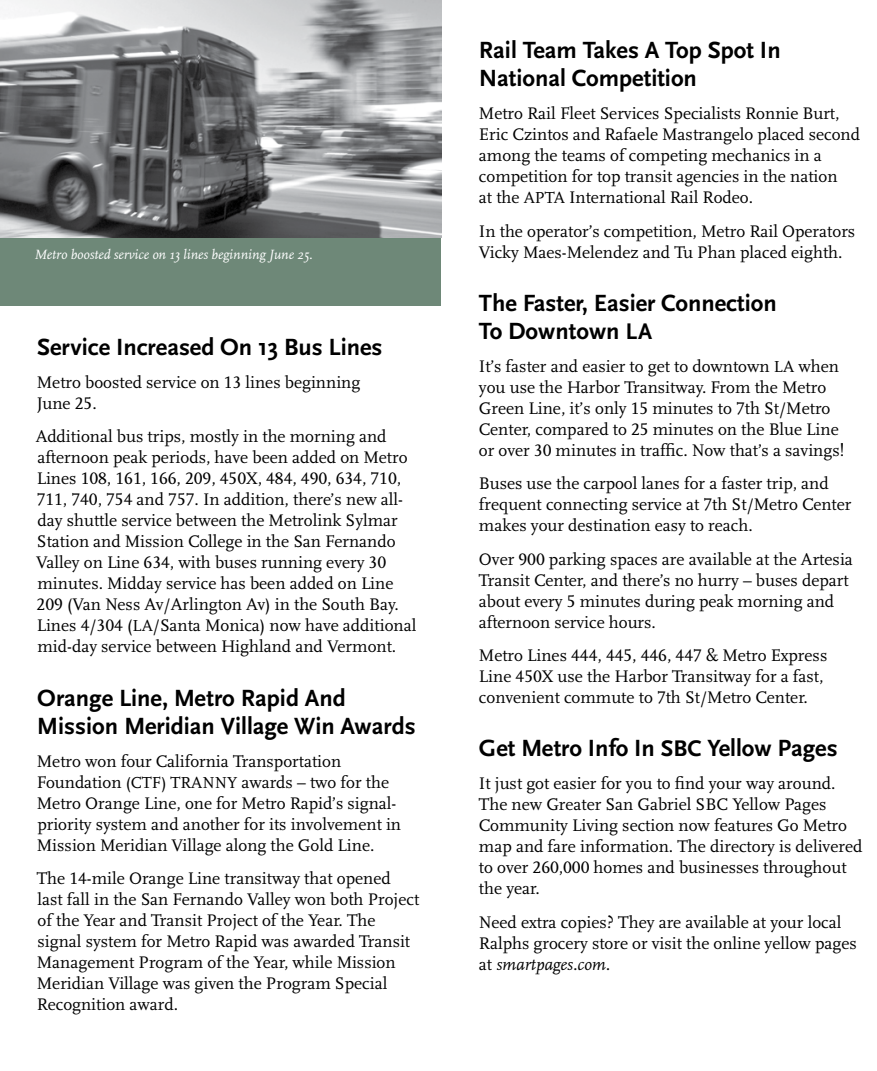
<style>
.page{position:relative;width:877px;height:1071px;background:#fff}
.page>*{position:absolute;margin:0;border:0;box-sizing:border-box;transform-origin:0 0}
.t1{font:700 24.5px/28px "Scala Sans LF";color:#000}
.t2{font:700 24.5px/28px "Scala Sans";color:#000}
.t3{font:17.5px/21px "Scala LF";color:#000}
.t4{font:italic 14px "Scala";color:#fff}
.s1{font-size:16.62px}
.s2{font-size:23.62px}
.s3{font-style:italic}
</style>
<div class="page">
<div style="left:0;top:238px;width:441px;height:68px;background:#6e8878"></div>
<img style="left:0;top:0;width:441px;height:237px">
<p class="t4" style="left:35px;top:247px;width:280px">Metro boosted service on 13 lines beginning June 25.</p>
<h1 class="t2" style="left:37px;top:334px;width:347px">Service Increased On 13 Bus Lines</h1>
<p class="t3" style="left:37px;top:372px;width:325px">Metro boosted service on 13 lines beginning<br>June 25.</p>
<p class="t3" style="left:36px;top:427px;width:382px">Additional bus trips, mostly in the morning and afternoon peak periods, have been added on Metro Lines 108, 161, 166, 209, 450X, 484, 490, 634, 710, 711, 740, 754 and 757. In addition, there’s new all&shy;day shuttle service between the Metrolink Sylmar Station and Mission College in the San Fernando Valley on Line 634, with buses running every 30 minutes. Midday service has been added on Line 209 (Van Ness Av/Arlington Av) in the South Bay.<br>Lines 4/304 (<span class="s1">LA</span>/Santa Monica) now have additional mid-day service between Highland and Vermont.</p>
<h1 class="t1" style="left:37px;top:684px;width:380px">Orange Line, Metro Rapid And<br>Mission Meridian Village Win Awards</h1>
<p class="t3" style="left:37px;top:751px;width:366px">Metro won four California Transportation Foundation <span class="s1">(CTF) TRANNY</span> awards – two for the Metro Orange Line, one for Metro Rapid’s signal&shy;priority system and another for its involvement in Mission Meridian Village along the Gold Line.</p>
<p class="t3" style="left:37px;top:868px;width:384px">The 14-mile Orange Line transitway that opened last fall in the San Fernando Valley won both Project of the Year and Transit Project of the Year. The signal system for Metro Rapid was awarded Transit Management Program of the Year, while Mission Meridian Village was given the Program Special Recognition award.</p>
<h1 class="t2" style="left:479px;top:37px;width:303px">Rail Team Takes A Top Spot In<br>National Competition</h1>
<p class="t3" style="left:479px;top:104px;width:382px">Metro Rail Fleet Services Specialists Ronnie Burt, Eric Czintos and Rafaele Mastrangelo placed second among the teams of competing mechanics in a competition for top transit agencies in the nation<br>at the <span class="s1">APTA</span> International Rail Rodeo.</p>
<p class="t3" style="left:479px;top:221px;width:378px">In the operator’s competition, Metro Rail Operators<br>Vicky Maes-Melendez and Tu Phan placed eighth.</p>
<h1 class="t1" style="left:479px;top:290px;width:299px">The Faster, Easier Connection<br>To Downtown <span class="s2">LA</span></h1>
<p class="t3" style="left:479px;top:356px;width:367px">It’s faster and easier to get to downtown <span class="s1">LA</span> when you use the Harbor Transitway. From the Metro Green Line, it’s only 15 minutes to 7th St/Metro Center, compared to 25 minutes on the Blue Line or over 30 minutes in traffic. Now that’s a savings!</p>
<p class="t3" style="left:479px;top:474px;width:374px">Buses use the carpool lanes for a faster trip, and frequent connecting service at 7th St/Metro Center makes your destination easy to reach.</p>
<p class="t3" style="left:479px;top:549px;width:375px">Over 900 parking spaces are available at the Artesia Transit Center, and there’s no hurry – buses depart about every 5 minutes during peak morning and afternoon service hours.</p>
<p class="t3" style="left:479px;top:645px;width:350px">Metro Lines 444, 445, 446, 447 &amp; Metro Express<br>Line 450X use the Harbor Transitway for a fast, convenient commute to 7th St/Metro Center.</p>
<h1 class="t1" style="left:479px;top:735px;width:360px">Get Metro Info In <span class="s2">SBC</span> Yellow Pages</h1>
<p class="t3" style="left:479px;top:774px;width:385px">It just got easier for you to find your way around.<br>The new Greater San Gabriel SBC Yellow Pages Community Living section now features Go Metro map and fare information. The directory is delivered to over 260,000 homes and businesses throughout the year.</p>
<p class="t3" style="left:479px;top:912px;width:379px">Need extra copies? They are available at your local<br>Ralphs grocery store or visit the online yellow pages at <span class="s3">smartpages.com.</span></p>
</div>
